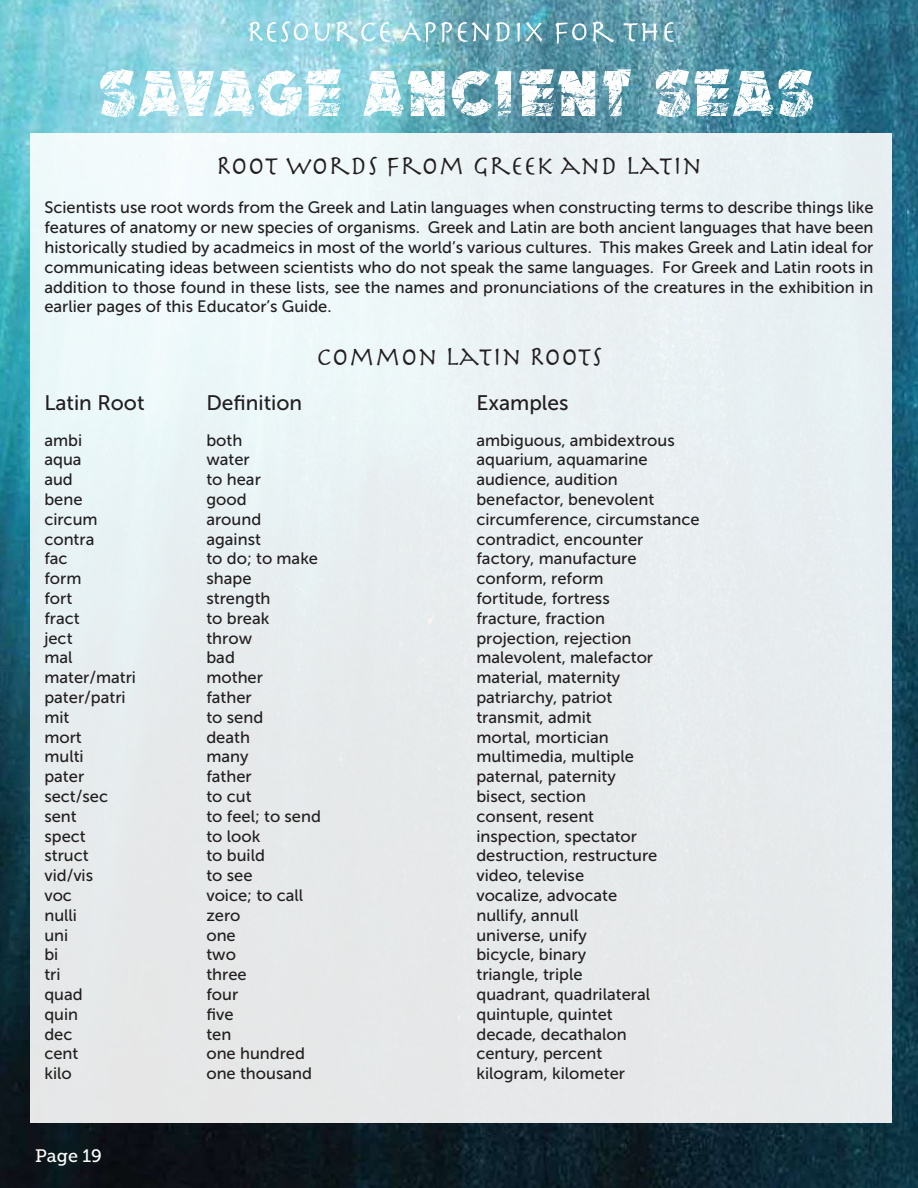
<style>
.page{position:relative;width:918px;height:1188px;background:#fff}
.page>*{position:absolute;margin:0;border:0;box-sizing:border-box;transform-origin:0 0}
.t1{font:27px "Herculanum";color:#231f20}
.t2{font:21px "Museo Sans 500";color:#231f20}
.t3{font:18px "Museo Slab 500";color:#fff}
.t4{font:16.5px/19.8px "Museo Sans 500";color:#231f20;text-align:justify}
</style>
<div class="page">
<img style="left:0;top:0;width:918px;height:1188px">
<div style="left:30px;top:134px;width:862px;height:990px;background:#e7edef"></div>
<svg style="left:250px;top:21px;width:58px;height:21px"></svg>
<svg style="left:315px;top:22px;width:15px;height:19px"></svg>
<svg style="left:337px;top:22px;width:53px;height:20px"></svg>
<svg style="left:401px;top:22px;width:51px;height:20px"></svg>
<svg style="left:458px;top:22px;width:32px;height:20px"></svg>
<svg style="left:496px;top:22px;width:14px;height:19px"></svg>
<svg style="left:517px;top:22px;width:25px;height:20px"></svg>
<svg style="left:556px;top:23px;width:30px;height:21px"></svg>
<svg style="left:593px;top:22px;width:21px;height:20px"></svg>
<svg style="left:624px;top:23px;width:33px;height:19px"></svg>
<svg style="left:664px;top:22px;width:10px;height:20px"></svg>
<svg style="left:100px;top:69px;width:241px;height:48px"></svg>
<svg style="left:363px;top:71px;width:82px;height:45px"></svg>
<svg style="left:452px;top:70px;width:59px;height:46px"></svg>
<svg style="left:519px;top:69px;width:76px;height:47px"></svg>
<svg style="left:602px;top:69px;width:29px;height:47px"></svg>
<svg style="left:656px;top:69px;width:157px;height:48px"></svg>
<h1 class="t1" style="left:216px;top:153px;width:488px">ROOT WORDS FROM GREEK AND LATIN</h1>
<p class="t4" style="left:44px;top:198px;width:831px">Scientists use root words from the Greek and Latin languages when constructing terms to describe things like features of anatomy or new species of organisms. Greek and Latin are both ancient languages that have been historically studied by acadmeics in most of the world’s various cultures. This makes Greek and Latin ideal for communicating ideas between scientists who do not speak the same languages. For Greek and Latin roots in addition to those found in these lists, see the names and pronunciations of the creatures in the exhibition in earlier pages of this Educator’s Guide.</p>
<h1 class="t1" style="left:316px;top:343px;width:288px">COMMON LATIN ROOTS</h1>
<p class="t2" style="left:44px;top:391px;width:102px">Latin Root</p>
<p class="t2" style="left:206px;top:391px;width:97px">Definition</p>
<p class="t2" style="left:476px;top:391px;width:94px">Examples</p>
<p class="t4" style="left:44px;top:430px;width:39px">ambi</p>
<p class="t4" style="left:206px;top:430px;width:38px">both</p>
<p class="t4" style="left:476px;top:430px;width:200px">ambiguous, ambidextrous</p>
<p class="t4" style="left:44px;top:450px;width:39px">aqua</p>
<p class="t4" style="left:206px;top:450px;width:45px">water</p>
<p class="t4" style="left:476px;top:450px;width:173px">aquarium, aquamarine</p>
<p class="t4" style="left:44px;top:470px;width:30px">aud</p>
<p class="t4" style="left:206px;top:470px;width:56px">to hear</p>
<p class="t4" style="left:476px;top:470px;width:143px">audience, audition</p>
<p class="t4" style="left:44px;top:489px;width:40px">bene</p>
<p class="t4" style="left:206px;top:489px;width:42px">good</p>
<p class="t4" style="left:476px;top:489px;width:179px">benefactor, benevolent</p>
<p class="t4" style="left:44px;top:509px;width:55px">circum</p>
<p class="t4" style="left:206px;top:509px;width:56px">around</p>
<p class="t4" style="left:476px;top:509px;width:225px">circumference, circumstance</p>
<p class="t4" style="left:44px;top:529px;width:52px">contra</p>
<p class="t4" style="left:206px;top:529px;width:56px">against</p>
<p class="t4" style="left:476px;top:529px;width:168px">contradict, encounter</p>
<p class="t4" style="left:44px;top:549px;width:25px">fac</p>
<p class="t4" style="left:206px;top:549px;width:113px">to do; to make</p>
<p class="t4" style="left:476px;top:549px;width:162px">factory, manufacture</p>
<p class="t4" style="left:44px;top:569px;width:39px">form</p>
<p class="t4" style="left:206px;top:569px;width:47px">shape</p>
<p class="t4" style="left:476px;top:569px;width:129px">conform, reform</p>
<p class="t4" style="left:44px;top:588px;width:29px">fort</p>
<p class="t4" style="left:206px;top:588px;width:66px">strength</p>
<p class="t4" style="left:476px;top:588px;width:135px">fortitude, fortress</p>
<p class="t4" style="left:44px;top:608px;width:37px">fract</p>
<p class="t4" style="left:206px;top:608px;width:65px">to break</p>
<p class="t4" style="left:476px;top:608px;width:130px">fracture, fraction</p>
<p class="t4" style="left:44px;top:628px;width:30px">ject</p>
<p class="t4" style="left:206px;top:628px;width:47px">throw</p>
<p class="t4" style="left:476px;top:628px;width:157px">projection, rejection</p>
<p class="t4" style="left:44px;top:648px;width:30px">mal</p>
<p class="t4" style="left:206px;top:648px;width:30px">bad</p>
<p class="t4" style="left:476px;top:648px;width:178px">malevolent, malefactor</p>
<p class="t4" style="left:44px;top:668px;width:93px">mater/matri</p>
<p class="t4" style="left:206px;top:668px;width:58px">mother</p>
<p class="t4" style="left:476px;top:668px;width:146px">material, maternity</p>
<p class="t4" style="left:44px;top:687px;width:83px">pater/patri</p>
<p class="t4" style="left:206px;top:687px;width:47px">father</p>
<p class="t4" style="left:476px;top:687px;width:138px">patriarchy, patriot</p>
<p class="t4" style="left:44px;top:707px;width:27px">mit</p>
<p class="t4" style="left:206px;top:707px;width:58px">to send</p>
<p class="t4" style="left:476px;top:707px;width:117px">transmit, admit</p>
<p class="t4" style="left:44px;top:727px;width:39px">mort</p>
<p class="t4" style="left:206px;top:727px;width:45px">death</p>
<p class="t4" style="left:476px;top:727px;width:134px">mortal, mortician</p>
<p class="t4" style="left:44px;top:747px;width:41px">multi</p>
<p class="t4" style="left:206px;top:747px;width:44px">many</p>
<p class="t4" style="left:476px;top:747px;width:159px">multimedia, multiple</p>
<p class="t4" style="left:44px;top:767px;width:41px">pater</p>
<p class="t4" style="left:206px;top:767px;width:47px">father</p>
<p class="t4" style="left:476px;top:767px;width:141px">paternal, paternity</p>
<p class="t4" style="left:44px;top:786px;width:65px">sect/sec</p>
<p class="t4" style="left:206px;top:786px;width:47px">to cut</p>
<p class="t4" style="left:476px;top:786px;width:111px">bisect, section</p>
<p class="t4" style="left:44px;top:806px;width:34px">sent</p>
<p class="t4" style="left:206px;top:806px;width:116px">to feel; to send</p>
<p class="t4" style="left:476px;top:806px;width:119px">consent, resent</p>
<p class="t4" style="left:44px;top:826px;width:43px">spect</p>
<p class="t4" style="left:206px;top:826px;width:56px">to look</p>
<p class="t4" style="left:476px;top:826px;width:162px">inspection, spectator</p>
<p class="t4" style="left:44px;top:846px;width:46px">struct</p>
<p class="t4" style="left:206px;top:846px;width:60px">to build</p>
<p class="t4" style="left:476px;top:846px;width:182px">destruction, restructure</p>
<p class="t4" style="left:44px;top:866px;width:50px">vid/vis</p>
<p class="t4" style="left:206px;top:866px;width:48px">to see</p>
<p class="t4" style="left:476px;top:866px;width:109px">video, televise</p>
<p class="t4" style="left:44px;top:885px;width:29px">voc</p>
<p class="t4" style="left:206px;top:885px;width:98px">voice; to call</p>
<p class="t4" style="left:476px;top:885px;width:142px">vocalize, advocate</p>
<p class="t4" style="left:44px;top:905px;width:34px">nulli</p>
<p class="t4" style="left:206px;top:905px;width:36px">zero</p>
<p class="t4" style="left:476px;top:905px;width:104px">nullify, annull</p>
<p class="t4" style="left:44px;top:925px;width:25px">uni</p>
<p class="t4" style="left:206px;top:925px;width:31px">one</p>
<p class="t4" style="left:476px;top:925px;width:112px">universe, unify</p>
<p class="t4" style="left:44px;top:945px;width:16px">bi</p>
<p class="t4" style="left:206px;top:945px;width:31px">two</p>
<p class="t4" style="left:476px;top:945px;width:111px">bicycle, binary</p>
<p class="t4" style="left:44px;top:965px;width:18px">tri</p>
<p class="t4" style="left:206px;top:965px;width:42px">three</p>
<p class="t4" style="left:476px;top:965px;width:108px">triangle, triple</p>
<p class="t4" style="left:44px;top:984px;width:40px">quad</p>
<p class="t4" style="left:206px;top:984px;width:33px">four</p>
<p class="t4" style="left:476px;top:984px;width:175px">quadrant, quadrilateral</p>
<p class="t4" style="left:44px;top:1004px;width:35px">quin</p>
<p class="t4" style="left:206px;top:1004px;width:29px">five</p>
<p class="t4" style="left:476px;top:1004px;width:138px">quintuple, quintet</p>
<p class="t4" style="left:44px;top:1024px;width:30px">dec</p>
<p class="t4" style="left:206px;top:1024px;width:27px">ten</p>
<p class="t4" style="left:476px;top:1024px;width:152px">decade, decathalon</p>
<p class="t4" style="left:44px;top:1044px;width:36px">cent</p>
<p class="t4" style="left:206px;top:1044px;width:100px">one hundred</p>
<p class="t4" style="left:476px;top:1044px;width:127px">century, percent</p>
<p class="t4" style="left:44px;top:1064px;width:29px">kilo</p>
<p class="t4" style="left:206px;top:1064px;width:107px">one thousand</p>
<p class="t4" style="left:476px;top:1064px;width:150px">kilogram, kilometer</p>
<p class="t3" style="left:35px;top:1146px;width:68px">Page 19</p>
</div>
